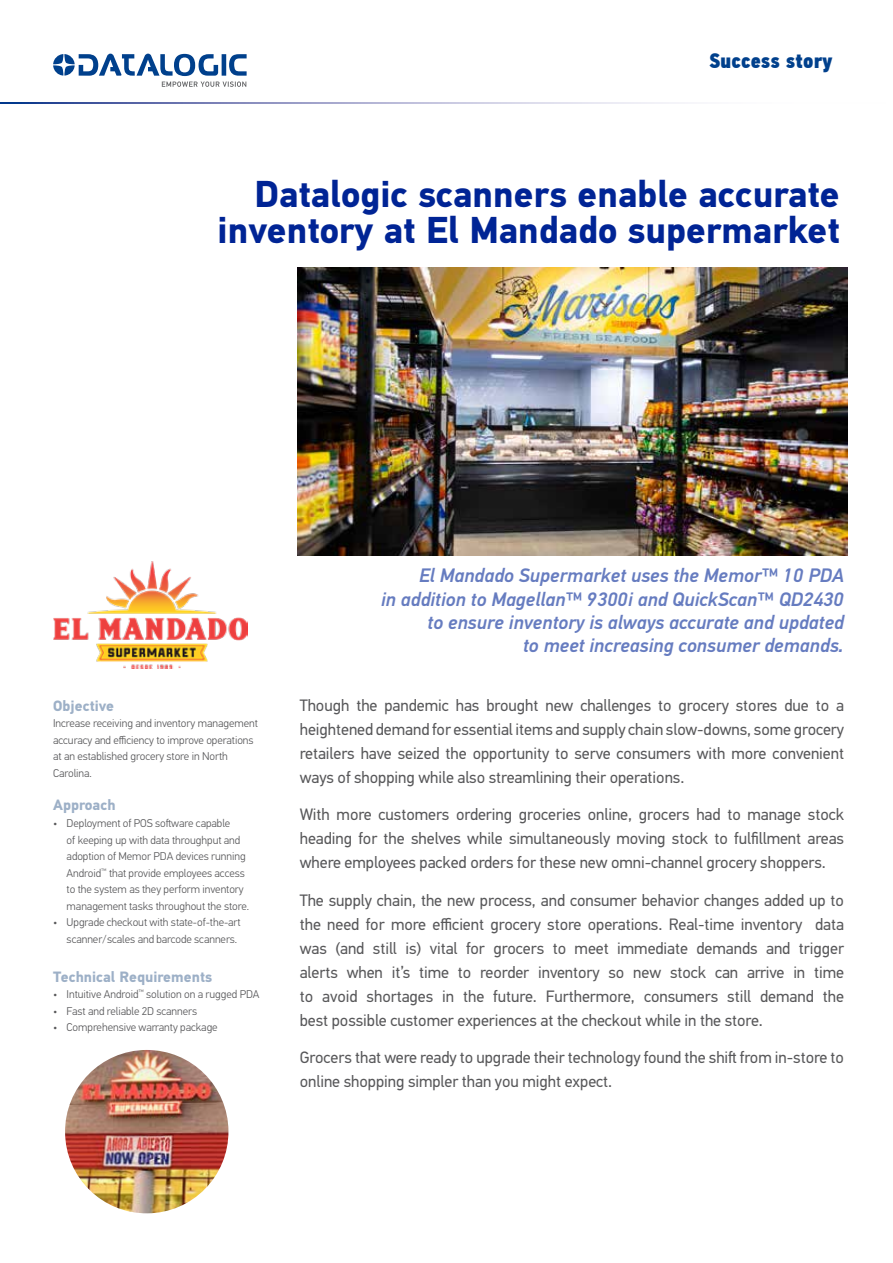
<style>
.page{position:relative;width:893px;height:1263px;background:#fff}
.page>*{position:absolute;margin:0;border:0;box-sizing:border-box;transform-origin:0 0}
.t1{font:700 37.5px/36px "PF Din Text Pro";color:#002495;text-align:right}
.t2{font:21px "PF Din Text Cond Pro X Black";letter-spacing:.005em;color:#00408c}
.t3{font:italic 500 19.5px/23.4px "PF Din Text Pro";color:#667cc0;text-align:right}
.t4{font:16.5px/24px "PF Din Text Pro";letter-spacing:-.005em;color:#58585a;text-align:justify}
.t5{font:700 15px "PF Din Text Pro";color:#9db0c7}
.t6{font:300 11.25px/16.5px "PF Din Text Pro";letter-spacing:-.005em;color:#58585a}
</style>
<div class="page">
<svg style="left:0;top:102px;width:679px;height:1px"></svg>
<svg style="left:53px;top:54px;width:194px;height:33px"></svg>
<img style="left:298px;top:268px;width:550px;height:287px">
<img style="left:53px;top:562px;width:195px;height:106px">
<img style="left:65px;top:1050px;width:164px;height:164px">
<p class="t2" style="left:709px;top:47px;width:125px">Success story</p>
<h1 class="t1" style="left:218px;top:177px;width:624px">Datalogic scanners enable accurate inventory at El Mandado supermarket</h1>
<p class="t5" style="left:53px;top:696px;width:62px">Objective</p>
<p class="t6" style="left:53px;top:715px;width:206px">Increase receiving and inventory management accuracy and efficiency to improve operations at an established grocery store in North Carolina.</p>
<p class="t5" style="left:53px;top:796px;width:64px">Approach</p>
<p class="t6" style="left:67px;top:815px;width:184px;text-indent:-14px">• Deployment of POS software capable<br>of keeping up with data throughput and adoption of Memor PDA devices running Android<sup>™</sup> that provide employees access to the system as they perform inventory management tasks throughout the store.</p>
<p class="t6" style="left:67px;top:914px;width:176px;text-indent:-14px">• Upgrade checkout with state-of-the-art scanner/scales and barcode scanners.</p>
<p class="t5" style="left:53px;top:967px;width:160px">Technical Requirements</p>
<p class="t6" style="left:53px;top:986px;width:208px">• Intuitive Android<sup>™</sup> solution on a rugged PDA</p>
<p class="t6" style="left:53px;top:1002px;width:146px">• Fast and reliable 2D scanners</p>
<p class="t6" style="left:53px;top:1019px;width:166px">• Comprehensive warranty package</p>
<p class="t3" style="left:381px;top:564px;width:464px">El Mandado Supermarket uses the Memor™ 10 PDA<br>in addition to Magellan™ 9300i and QuickScan™ QD2430 to ensure inventory is always accurate and updated<br>to meet increasing consumer demands.</p>
<p class="t4" style="left:300px;top:693px;width:546px">Though the pandemic has brought new challenges to grocery stores due to a heightened demand for essential items and supply chain slow-downs, some grocery retailers have seized the opportunity to serve consumers with more convenient ways of shopping while also streamlining their operations.</p>
<p class="t4" style="left:300px;top:803px;width:546px">With more customers ordering groceries online, grocers had to manage stock heading for the shelves while simultaneously moving stock to fulfillment areas where employees packed orders for these new omni-channel grocery shoppers.</p>
<p class="t4" style="left:300px;top:888px;width:546px">The supply chain, the new process, and consumer behavior changes added up to the need for more efficient grocery store operations. Real-time inventory data was (and still is) vital for grocers to meet immediate demands and trigger alerts when it’s time to reorder inventory so new stock can arrive in time to avoid shortages in the future. Furthermore, consumers still demand the best possible customer experiences at the checkout while in the store.</p>
<p class="t4" style="left:300px;top:1046px;width:546px">Grocers that were ready to upgrade their technology found the shift from in-store to online shopping simpler than you might expect.</p>
</div>
